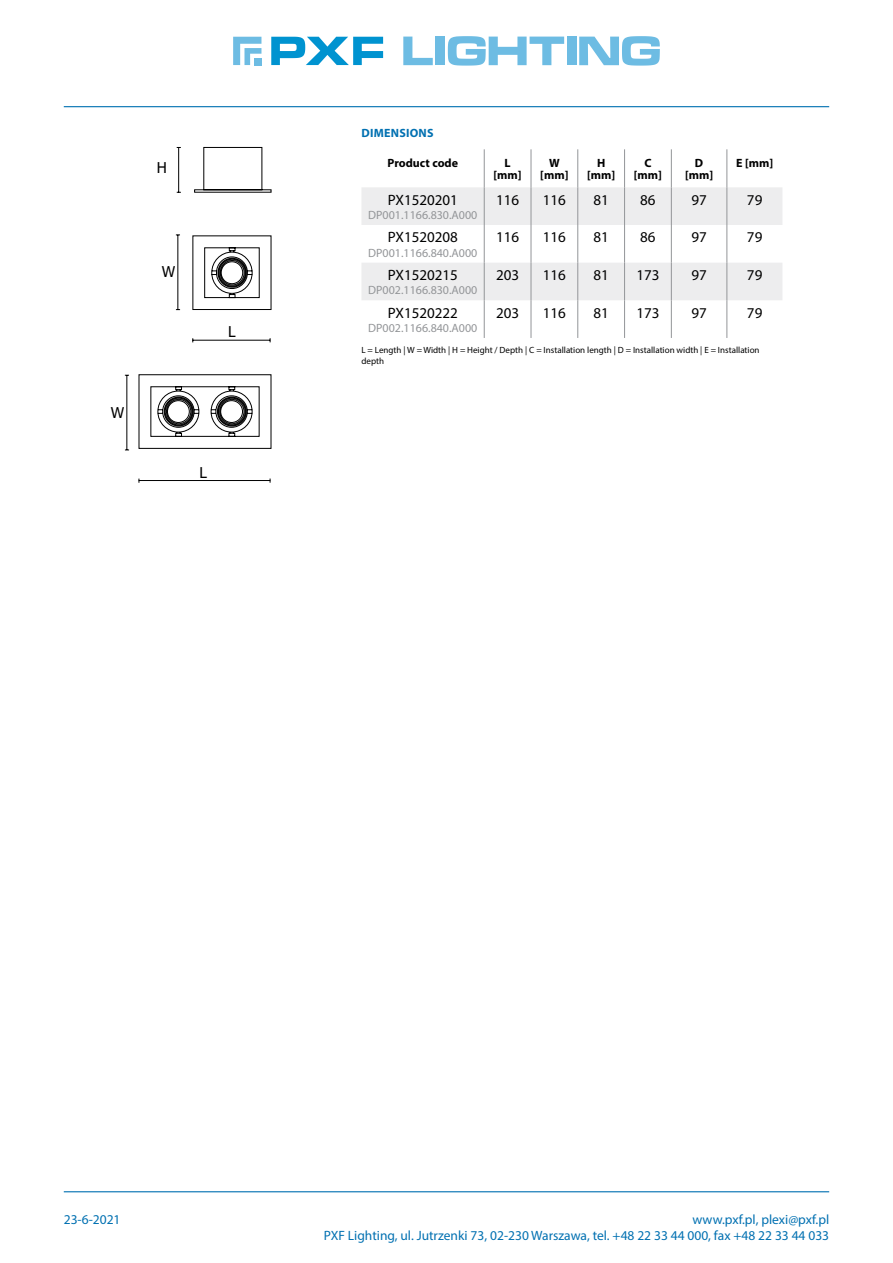
<style>
.page{position:relative;width:893px;height:1263px;background:#fff}
.page>*{position:absolute;margin:0;border:0;box-sizing:border-box;transform-origin:0 0}
.techniczna_warianty{font:15px "Myriad Pro";color:#000}
.CECHA_RYSUNEK_TECHNI{font:15px "Tahoma";color:#000}
.t1{font:13.5px/16.2px "Myriad Pro";color:#0070b1;text-align:right}
.techniczna_warianty-2{font:12px "Myriad Pro";color:#939598}
.techniczna_warianty-3{font:700 12px/12px "Myriad Pro";color:#000;text-align:center}
.NAGLOWEK_TABELI_NAZW{font:700 12px "Myriad Pro";letter-spacing:.02em;color:#0070b1}
.Przypis{font:9px/10.8px "Myriad Pro";color:#000}
</style>
<div class="page">
<hr style="left:64px;top:106px;width:765px;height:1px;background:#0070b1">
<hr style="left:64px;top:1191px;width:765px;height:1px;background:#0070b1">
<svg style="left:271px;top:37px;width:112px;height:28px"></svg>
<svg style="left:233px;top:37px;width:28px;height:28px"></svg>
<svg style="left:403px;top:37px;width:30px;height:28px"></svg>
<div style="left:436px;top:37px;width:9px;height:28px;background:#6dbce3"></div>
<div style="left:567px;top:37px;width:9px;height:28px;background:#6dbce3"></div>
<svg style="left:448px;top:36px;width:116px;height:30px"></svg>
<svg style="left:579px;top:36px;width:81px;height:30px"></svg>
<svg style="left:362px;top:187px;width:420px;height:113px;fill:#ededee"></svg>
<hr style="left:484px;top:149px;width:1px;height:38px;background:#939598">
<hr style="left:531px;top:149px;width:1px;height:38px;background:#939598">
<hr style="left:577px;top:149px;width:1px;height:38px;background:#939598">
<hr style="left:624px;top:149px;width:1px;height:38px;background:#939598">
<hr style="left:671px;top:149px;width:1px;height:38px;background:#939598">
<hr style="left:726px;top:149px;width:1px;height:38px;background:#939598">
<hr style="left:484px;top:187px;width:1px;height:38px;background:#939598">
<hr style="left:531px;top:187px;width:1px;height:38px;background:#939598">
<hr style="left:577px;top:187px;width:1px;height:38px;background:#939598">
<hr style="left:624px;top:187px;width:1px;height:38px;background:#939598">
<hr style="left:671px;top:187px;width:1px;height:38px;background:#939598">
<hr style="left:726px;top:187px;width:1px;height:38px;background:#939598">
<hr style="left:484px;top:225px;width:1px;height:38px;background:#939598">
<hr style="left:531px;top:225px;width:1px;height:38px;background:#939598">
<hr style="left:577px;top:225px;width:1px;height:38px;background:#939598">
<hr style="left:624px;top:225px;width:1px;height:38px;background:#939598">
<hr style="left:671px;top:225px;width:1px;height:38px;background:#939598">
<hr style="left:726px;top:225px;width:1px;height:38px;background:#939598">
<hr style="left:484px;top:263px;width:1px;height:37px;background:#939598">
<hr style="left:531px;top:263px;width:1px;height:37px;background:#939598">
<hr style="left:577px;top:263px;width:1px;height:37px;background:#939598">
<hr style="left:624px;top:263px;width:1px;height:37px;background:#939598">
<hr style="left:671px;top:263px;width:1px;height:37px;background:#939598">
<hr style="left:726px;top:263px;width:1px;height:37px;background:#939598">
<hr style="left:484px;top:300px;width:1px;height:38px;background:#939598">
<hr style="left:531px;top:300px;width:1px;height:38px;background:#939598">
<hr style="left:577px;top:300px;width:1px;height:38px;background:#939598">
<hr style="left:624px;top:300px;width:1px;height:38px;background:#939598">
<hr style="left:671px;top:300px;width:1px;height:38px;background:#939598">
<hr style="left:726px;top:300px;width:1px;height:38px;background:#939598">
<hr style="left:193px;top:340px;width:77px;height:1px;background:#000">
<hr style="left:178px;top:235px;width:1px;height:75px;background:#000">
<hr style="left:178px;top:147px;width:1px;height:45px;background:#000">
<svg style="left:192px;top:147px;width:80px;height:163px"></svg>
<hr style="left:139px;top:480px;width:131px;height:1px;background:#000">
<hr style="left:127px;top:375px;width:1px;height:75px;background:#000">
<svg style="left:138px;top:374px;width:134px;height:75px"></svg>
<p class="CECHA_RYSUNEK_TECHNI" style="left:157px;top:158px;width:12px">H</p>
<p class="CECHA_RYSUNEK_TECHNI" style="left:111px;top:402px;width:15px">W</p>
<p class="CECHA_RYSUNEK_TECHNI" style="left:162px;top:262px;width:15px">W</p>
<p class="CECHA_RYSUNEK_TECHNI" style="left:228px;top:322px;width:9px">L</p>
<p class="CECHA_RYSUNEK_TECHNI" style="left:200px;top:462px;width:9px">L</p>
<p class="NAGLOWEK_TABELI_NAZW" style="left:362px;top:125px;width:74px">DIMENSIONS</p>
<p class="techniczna_warianty-3" style="left:388px;top:156px;width:72px">Product code</p>
<p class="techniczna_warianty-3" style="left:493px;top:156px;width:30px">L [mm]</p>
<p class="techniczna_warianty-3" style="left:540px;top:156px;width:30px">W [mm]</p>
<p class="techniczna_warianty-3" style="left:587px;top:156px;width:30px">H [mm]</p>
<p class="techniczna_warianty-3" style="left:634px;top:156px;width:30px">C [mm]</p>
<p class="techniczna_warianty-3" style="left:685px;top:156px;width:30px">D [mm]</p>
<p class="techniczna_warianty-3" style="left:736px;top:156px;width:39px">E [mm]</p>
<p class="techniczna_warianty" style="left:388px;top:190px;width:72px">PX1520201</p>
<p class="techniczna_warianty-2" style="left:368px;top:208px;width:111px">DP001.1166.830.A000</p>
<p class="techniczna_warianty" style="left:496px;top:190px;width:25px">116</p>
<p class="techniczna_warianty" style="left:543px;top:190px;width:25px">116</p>
<p class="techniczna_warianty" style="left:593px;top:190px;width:17px">81</p>
<p class="techniczna_warianty" style="left:640px;top:190px;width:17px">86</p>
<p class="techniczna_warianty" style="left:691px;top:190px;width:17px">97</p>
<p class="techniczna_warianty" style="left:747px;top:190px;width:17px">79</p>
<p class="techniczna_warianty" style="left:388px;top:228px;width:72px">PX1520208</p>
<p class="techniczna_warianty-2" style="left:368px;top:245px;width:111px">DP001.1166.840.A000</p>
<p class="techniczna_warianty" style="left:388px;top:266px;width:72px">PX1520215</p>
<p class="techniczna_warianty-2" style="left:368px;top:283px;width:111px">DP002.1166.830.A000</p>
<p class="techniczna_warianty" style="left:496px;top:228px;width:25px">116</p>
<p class="techniczna_warianty" style="left:543px;top:228px;width:25px">116</p>
<p class="techniczna_warianty" style="left:593px;top:228px;width:17px">81</p>
<p class="techniczna_warianty" style="left:640px;top:228px;width:17px">86</p>
<p class="techniczna_warianty" style="left:691px;top:228px;width:17px">97</p>
<p class="techniczna_warianty" style="left:747px;top:228px;width:17px">79</p>
<p class="techniczna_warianty" style="left:496px;top:266px;width:25px">203</p>
<p class="techniczna_warianty" style="left:543px;top:266px;width:25px">116</p>
<p class="techniczna_warianty" style="left:593px;top:266px;width:17px">81</p>
<p class="techniczna_warianty" style="left:636px;top:266px;width:25px">173</p>
<p class="techniczna_warianty" style="left:691px;top:266px;width:17px">97</p>
<p class="techniczna_warianty" style="left:747px;top:266px;width:17px">79</p>
<p class="techniczna_warianty" style="left:388px;top:303px;width:72px">PX1520222</p>
<p class="techniczna_warianty-2" style="left:368px;top:320px;width:111px">DP002.1166.840.A000</p>
<p class="techniczna_warianty" style="left:496px;top:303px;width:25px">203</p>
<p class="techniczna_warianty" style="left:543px;top:303px;width:25px">116</p>
<p class="techniczna_warianty" style="left:593px;top:303px;width:17px">81</p>
<p class="techniczna_warianty" style="left:636px;top:303px;width:25px">173</p>
<p class="techniczna_warianty" style="left:691px;top:303px;width:17px">97</p>
<p class="techniczna_warianty" style="left:747px;top:303px;width:17px">79</p>
<p class="Przypis" style="left:361px;top:345px;width:400px">L = Length | W = Width | H = Height / Depth | C = Installation length | D = Installation width | E = Installation depth</p>
<p class="t1" style="left:64px;top:1211px;width:58px">23-6-2021</p>
<p class="t1" style="left:324px;top:1211px;width:507px">www.pxf.pl, plexi@pxf.pl<br>PXF Lighting, ul. Jutrzenki 73, 02-230 Warszawa, tel. +48 22 33 44 000, fax +48 22 33 44 033</p>
</div>
